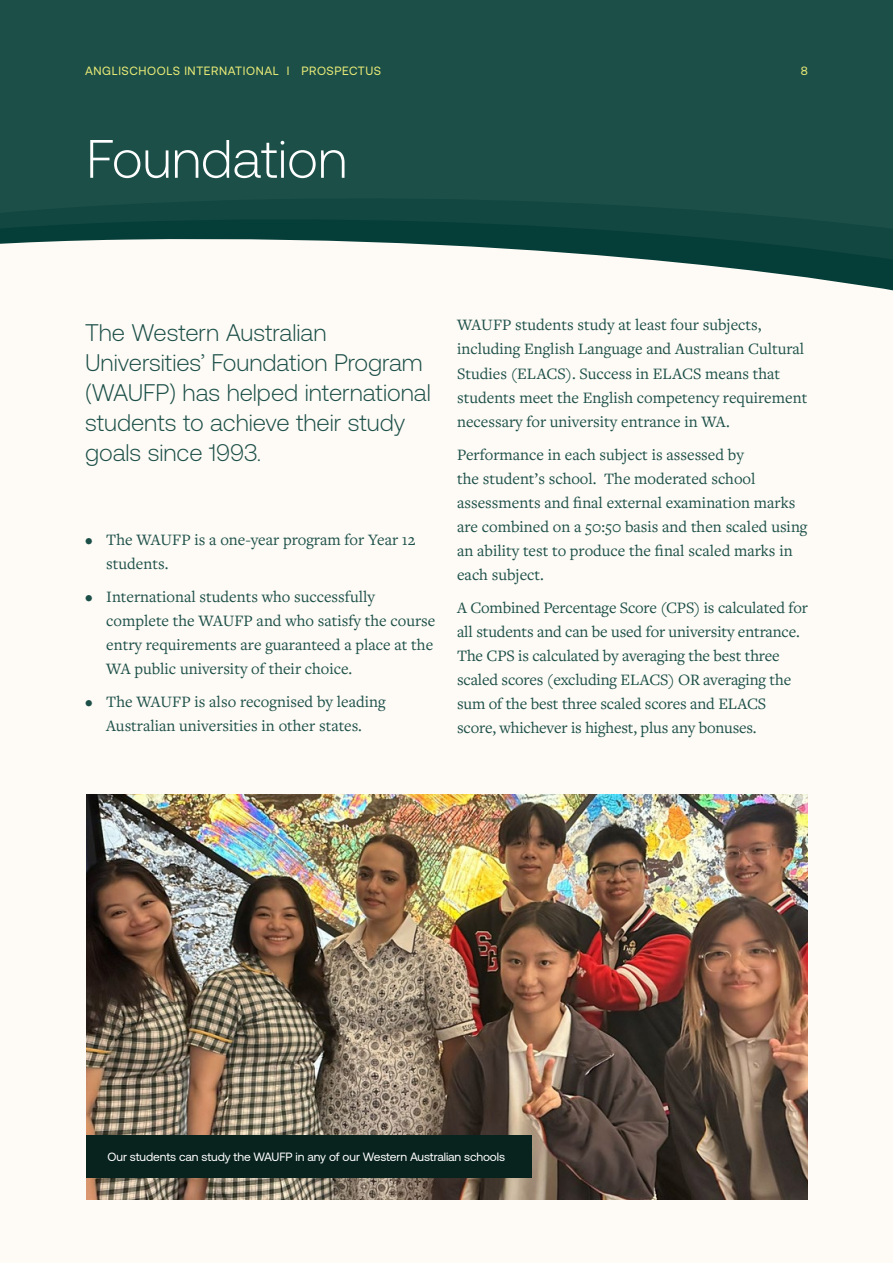
<style>
.page{position:relative;width:893px;height:1263px;background:#fefaf5}
.page>*{position:absolute;margin:0;border:0;box-sizing:border-box;transform-origin:0 0}
.t1{font:300 54px "Aeonik";color:#fff}
.t2{font:300 24px/30px "Aeonik";color:#1b4f48}
.t3{font:16.5px/24px "Freight Text Pro";color:#1b4f48}
.t4{font:12px "Aeonik";letter-spacing:-.01em;color:#fff}
.t5{font:12px "Aeonik";letter-spacing:.05em;color:#ebeb77}
</style>
<div class="page">
<svg style="left:0;top:49px;width:893px;height:242px;fill:#1b4f48"></svg>
<div style="left:0;top:0;width:893px;height:49px;background:#1b4f48"></div>
<img style="left:86px;top:794px;width:722px;height:405px">
<div style="left:86px;top:1135px;width:445px;height:43px;background:#08231e"></div>
<p class="t5" style="left:85px;top:64px;width:298px">ANGLISCHOOLS INTERNATIONAL | PROSPECTUS</p>
<p class="t5" style="left:801px;top:64px;width:9px">8</p>
<h1 class="t1" style="left:86px;top:129px;width:262px">Foundation</h1>
<h2 class="t2" style="left:85px;top:318px;width:347px">The Western Australian<br>Universities’ Foundation Program (WAUFP) has helped international students to achieve their study goals since 1993.</h2>
<p class="t3" style="left:106px;top:527px;width:311px;text-indent:-21px">• The WAUFP is a one-year program for Year 12 students.</p>
<p class="t3" style="left:106px;top:584px;width:330px;text-indent:-21px">• International students who successfully complete the WAUFP and who satisfy the course entry requirements are guaranteed a place at the WA public university of their choice.</p>
<p class="t3" style="left:85px;top:689px;width:302px;text-align:center">• The WAUFP is also recognised by leading<br>Australian universities in other states.</p>
<p class="t3" style="left:457px;top:313px;width:352px">WAUFP students study at least four subjects, including English Language and Australian Cultural Studies (ELACS). Success in ELACS means that students meet the English competency requirement necessary for university entrance in WA.</p>
<p class="t3" style="left:457px;top:442px;width:352px">Performance in each subject is assessed by<br>the student’s school. The moderated school assessments and final external examination marks are combined on a 50:50 basis and then scaled using an ability test to produce the final scaled marks in each subject.</p>
<p class="t3" style="left:457px;top:595px;width:352px">A Combined Percentage Score (CPS) is calculated for all students and can be used for university entrance.<br>The CPS is calculated by averaging the best three scaled scores (excluding ELACS) OR averaging the sum of the best three scaled scores and ELACS score, whichever is highest, plus any bonuses.</p>
<p class="t4" style="left:108px;top:1151px;width:399px">Our students can study the WAUFP in any of our Western Australian schools</p>
</div>
